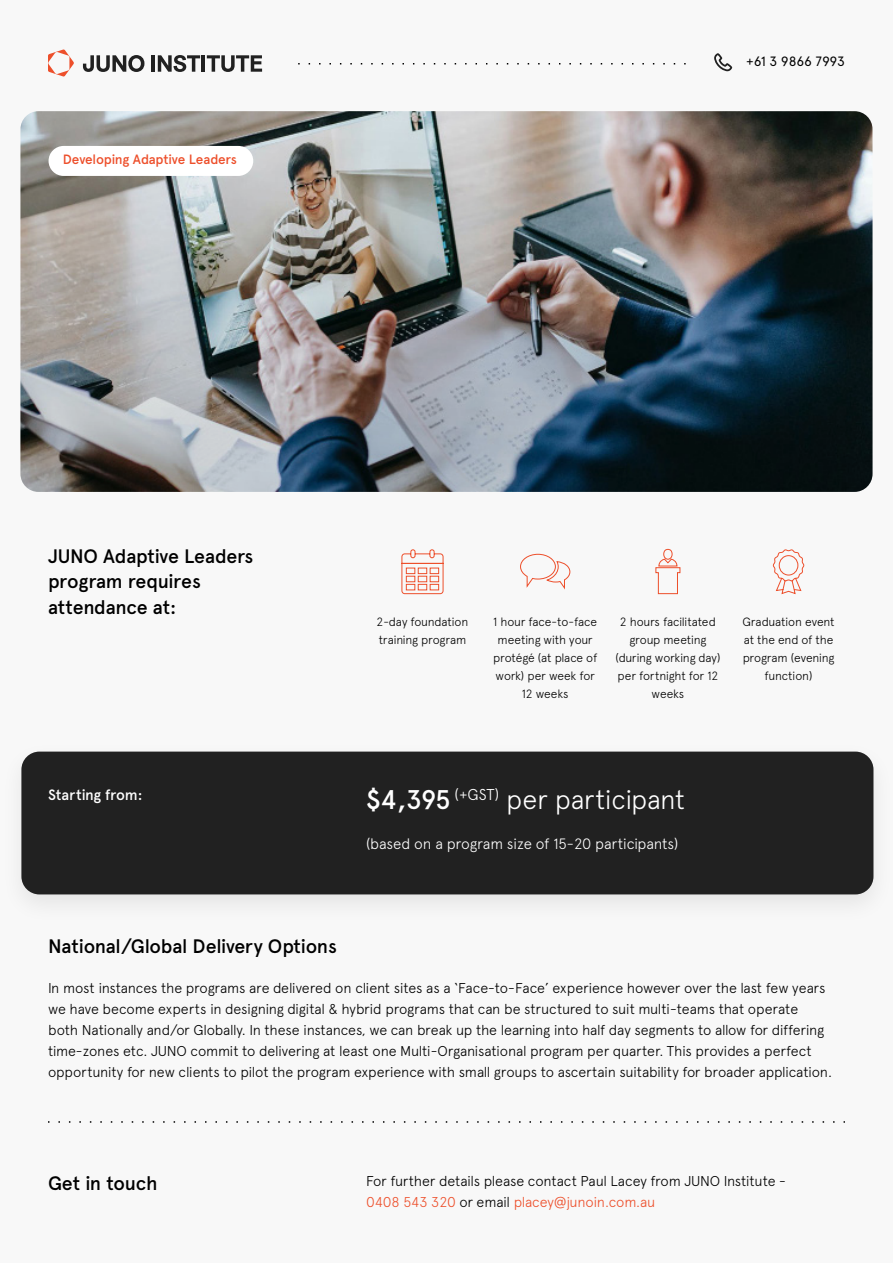
<style>
.page{position:relative;width:893px;height:1263px;background:#f8f8f8}
.page>*{position:absolute;margin:0;border:0;box-sizing:border-box;transform-origin:0 0}
.t1{font:300 27px "Apercu";letter-spacing:-.015em;color:#fff}
.t2{font:500 19.5px/25.5px "Apercu";letter-spacing:-.015em;color:#000}
.t3{font:300 15px "Apercu";letter-spacing:-.015em;color:#fff}
.t4{font:500 15px "Apercu";letter-spacing:-.01em;color:#fff}
.t5{font:300 14.25px/21px "Apercu";letter-spacing:-.015em;color:#000}
.t6{font:500 13.5px "Apercu";letter-spacing:-.015em;color:#ed4f2b}
.t7{font:13.5px "Apercu";letter-spacing:-.015em;color:#000}
.t8{font:300 12px/18px "Apercu";letter-spacing:-.015em;color:#000;text-align:center}
.s1{font-weight:500}
.s2{color:#ed4f2b}
</style>
<div class="page">
<div style="left:21px;top:751px;width:852px;height:143px;background:#212121;border-radius:18px"></div>
<svg style="left:48px;top:49px;width:26px;height:28px"></svg>
<hr style="left:151px;top:55px;width:4px;height:17px;background:#212121">
<svg style="left:158px;top:55px;width:42px;height:17px"></svg>
<hr style="left:202px;top:55px;width:3px;height:17px;background:#212121">
<svg style="left:207px;top:55px;width:55px;height:17px"></svg>
<svg style="left:83px;top:55px;width:61px;height:17px"></svg>
<svg style="left:401px;top:549px;width:43px;height:45px"></svg>
<svg style="left:520px;top:553px;width:51px;height:37px"></svg>
<svg style="left:655px;top:549px;width:26px;height:45px"></svg>
<svg style="left:773px;top:549px;width:31px;height:46px"></svg>
<svg style="left:298px;top:63px;width:388px;height:2px"></svg>
<svg style="left:48px;top:1121px;width:797px;height:2px"></svg>
<svg style="left:714px;top:53px;width:18px;height:18px"></svg>
<img style="left:20px;top:111px;width:852px;height:381px;border-radius:18px">
<div style="left:49px;top:146px;width:204px;height:30px;background:#fff;border-radius:15px"></div>
<p class="t6" style="left:63px;top:151px;width:176px">Developing Adaptive Leaders</p>
<p class="t7" style="left:746px;top:53px;width:100px">+61 3 9866 7993</p>
<h2 class="t2" style="left:48px;top:543px;width:207px">JUNO Adaptive Leaders program requires attendance at:</h2>
<p class="t8" style="left:376px;top:613px;width:93px;text-align:left">2-day foundation training program</p>
<p class="t8" style="left:493px;top:613px;width:106px">1 hour face-to-face meeting with your protégé (at place of work) per week for<br>12 weeks</p>
<p class="t8" style="left:615px;top:613px;width:107px">2 hours facilitated group meeting (during working day) per fortnight for 12 weeks</p>
<p class="t8" style="left:742px;top:613px;width:94px">Graduation event at the end of the program (evening function)</p>
<p class="t4" style="left:48px;top:786px;width:96px">Starting from:</p>
<h1 class="t1" style="left:366px;top:783px;width:321px"><span class="s1">$4,395</span> <sup>(+GST)</sup> per participant</h1>
<p class="t3" style="left:366px;top:835px;width:314px">(based on a program size of 15-20 participants)</p>
<h2 class="t2" style="left:48px;top:933px;width:290px">National/Global Delivery Options</h2>
<p class="t5" style="left:48px;top:978px;width:786px">In most instances the programs are delivered on client sites as a ‘Face-to-Face’ experience however over the last few years we have become experts in designing digital &amp; hybrid programs that can be structured to suit multi-teams that operate<br>both Nationally and/or Globally. In these instances, we can break up the learning into half day segments to allow for differing time-zones etc. JUNO commit to delivering at least one Multi-Organisational program per quarter. This provides a perfect opportunity for new clients to pilot the program experience with small groups to ascertain suitability for broader application.</p>
<h2 class="t2" style="left:48px;top:1170px;width:111px">Get in touch</h2>
<p class="t5" style="left:366px;top:1171px;width:421px">For further details please contact Paul Lacey from JUNO Institute -<br><span class="s2">0408 543 320</span> or email <span class="s2">placey@junoin.com.au</span></p>
</div>
